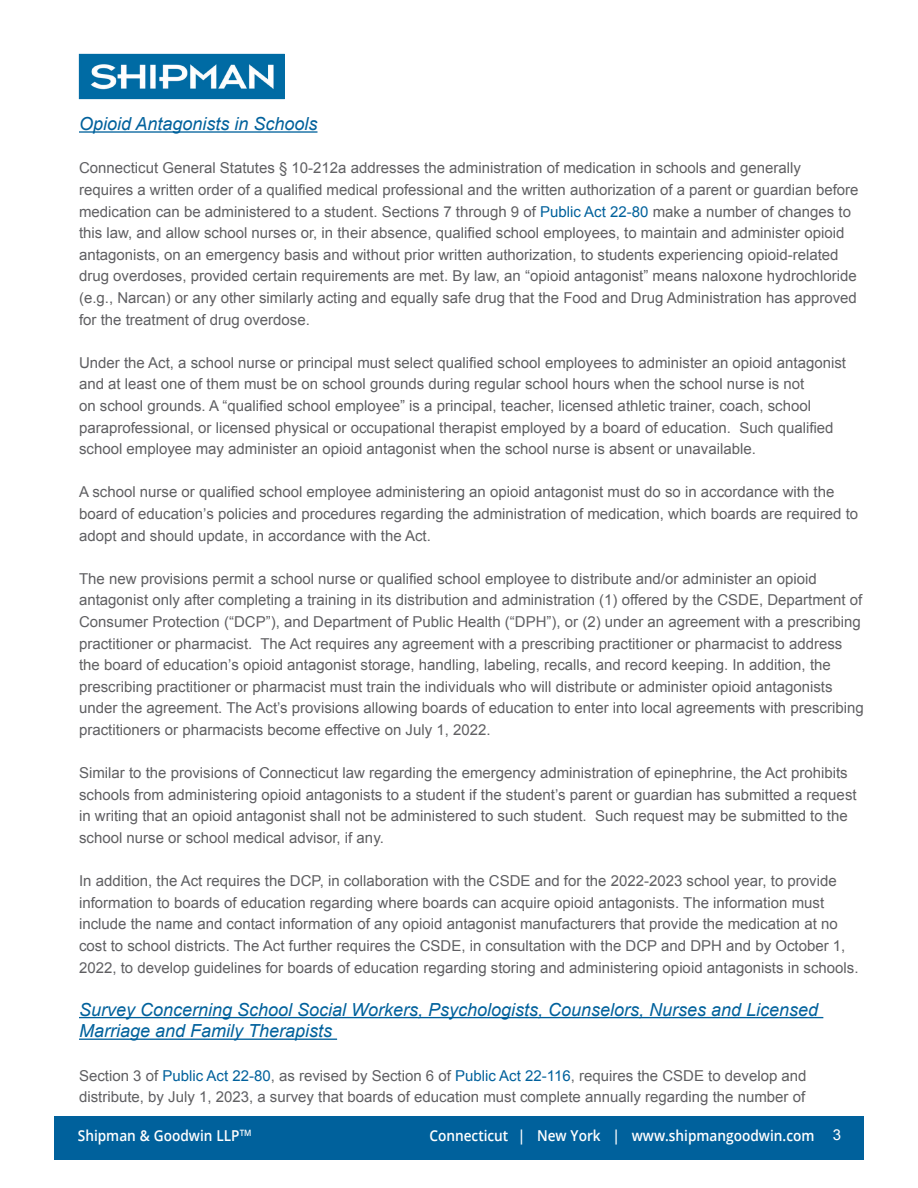
<style>
.page{position:relative;width:918px;height:1188px;background:#fff}
.page>*{position:absolute;margin:0;border:0;box-sizing:border-box;transform-origin:0 0}
.t1{font:italic 18px/21.6px "Arial";color:#00619c}
.t2{font:15px/21.6px "Arial";color:#5f5f62}
.t3{font:600 15px "Open Sans";color:#fff;scale:.91 1}
.t4{font:15px "Arial";color:#fff}
.t5{font:600 8.7px "Open Sans";color:#fff;scale:.91 1}
.s1{color:#00619c}
</style>
<div class="page">
<hr style="left:79px;top:131px;width:238px;height:2px;background:#00619c">
<hr style="left:79px;top:1017px;width:744px;height:1px;background:#00619c">
<hr style="left:79px;top:1039px;width:258px;height:1px;background:#00619c">
<img style="left:81px;top:56px;width:202px;height:41px">
<div style="left:79px;top:54px;width:206px;height:45px;border:1px solid #006ba4"></div>
<div style="left:54px;top:1116px;width:810px;height:44px;background:#00619c"></div>
<p class="t1" style="left:79px;top:113px;width:240px">Opioid Antagonists in Schools</p>
<p class="t2" style="left:79px;top:157px;width:724px">Connecticut General Statutes § 10-212a addresses the administration of medication in schools and generally</p>
<p class="t2" style="left:79px;top:179px;width:781px">requires a written order of a qualified medical professional and the written authorization of a parent or guardian before</p>
<p class="t2" style="left:79px;top:201px;width:774px">medication can be administered to a student. Sections 7 through 9 of <span class="s1">Public Act 22-80</span> make a number of changes to</p>
<p class="t2" style="left:79px;top:222px;width:767px">this law, and allow school nurses or, in their absence, qualified school employees, to maintain and administer opioid</p>
<p class="t2" style="left:79px;top:244px;width:761px">antagonists, on an emergency basis and without prior written authorization, to students experiencing opioid-related</p>
<p class="t2" style="left:79px;top:265px;width:779px">drug overdoses, provided certain requirements are met. By law, an “opioid antagonist” means naloxone hydrochloride</p>
<p class="t2" style="left:79px;top:287px;width:779px">(e.g., Narcan) or any other similarly acting and equally safe drug that the Food and Drug Administration has approved for the treatment of drug overdose.</p>
<p class="t2" style="left:79px;top:352px;width:769px">Under the Act, a school nurse or principal must select qualified school employees to administer an opioid antagonist</p>
<p class="t2" style="left:79px;top:373px;width:727px">and at least one of them must be on school grounds during regular school hours when the school nurse is not</p>
<p class="t2" style="left:79px;top:395px;width:756px">on school grounds. A “qualified school employee” is a principal, teacher, licensed athletic trainer, coach, school paraprofessional, or licensed physical or occupational therapist employed by a board of education. Such qualified</p>
<p class="t2" style="left:79px;top:438px;width:678px">school employee may administer an opioid antagonist when the school nurse is absent or unavailable.</p>
<p class="t2" style="left:79px;top:481px;width:757px">A school nurse or qualified school employee administering an opioid antagonist must do so in accordance with the</p>
<p class="t2" style="left:79px;top:503px;width:781px">board of education’s policies and procedures regarding the administration of medication, which boards are required to adopt and should update, in accordance with the Act.</p>
<p class="t2" style="left:79px;top:568px;width:739px">The new provisions permit a school nurse or qualified school employee to distribute and/or administer an opioid</p>
<p class="t2" style="left:79px;top:589px;width:786px">antagonist only after completing a training in its distribution and administration (1) offered by the CSDE, Department of Consumer Protection (“DCP”), and Department of Public Health (“DPH”), or (2) under an agreement with a prescribing practitioner or pharmacist. The Act requires any agreement with a prescribing practitioner or pharmacist to address the board of education’s opioid antagonist storage, handling, labeling, recalls, and record keeping. In addition, the prescribing practitioner or pharmacist must train the individuals who will distribute or administer opioid antagonists under the agreement. The Act’s provisions allowing boards of education to enter into local agreements with prescribing practitioners or pharmacists become effective on July 1, 2022.</p>
<p class="t2" style="left:79px;top:762px;width:779px">Similar to the provisions of Connecticut law regarding the emergency administration of epinephrine, the Act prohibits schools from administering opioid antagonists to a student if the student’s parent or guardian has submitted a request in writing that an opioid antagonist shall not be administered to such student. Such request may be submitted to the school nurse or school medical advisor, if any.</p>
<p class="t2" style="left:79px;top:870px;width:781px">In addition, the Act requires the DCP, in collaboration with the CSDE and for the 2022-2023 school year, to provide information to boards of education regarding where boards can acquire opioid antagonists. The information must include the name and contact information of any opioid antagonist manufacturers that provide the medication at no cost to school districts. The Act further requires the CSDE, in consultation with the DCP and DPH and by October 1, 2022, to develop guidelines for boards of education regarding storing and administering opioid antagonists in schools.</p>
<p class="t1" style="left:79px;top:999px;width:741px">Survey Concerning School Social Workers, Psychologists, Counselors, Nurses and Licensed<br>Marriage and Family Therapists</p>
<p class="t2" style="left:79px;top:1065px;width:729px">Section 3 of <span class="s1">Public Act 22-80</span>, as revised by Section 6 of <span class="s1">Public Act 22-116</span>, requires the CSDE to develop and distribute, by July 1, 2023, a survey that boards of education must complete annually regarding the number of</p>
<p class="t3" style="left:78px;top:1125px;width:179px">Shipman &amp; Goodwin LLP</p>
<p class="t4" style="left:833px;top:1125px;width:10px">3</p>
<p class="t5" style="left:240px;top:1127px;width:15px">TM</p>
<p class="t3" style="left:429px;top:1125px;width:425px">Connecticut | New York | www.shipmangoodwin.com</p>
</div>
